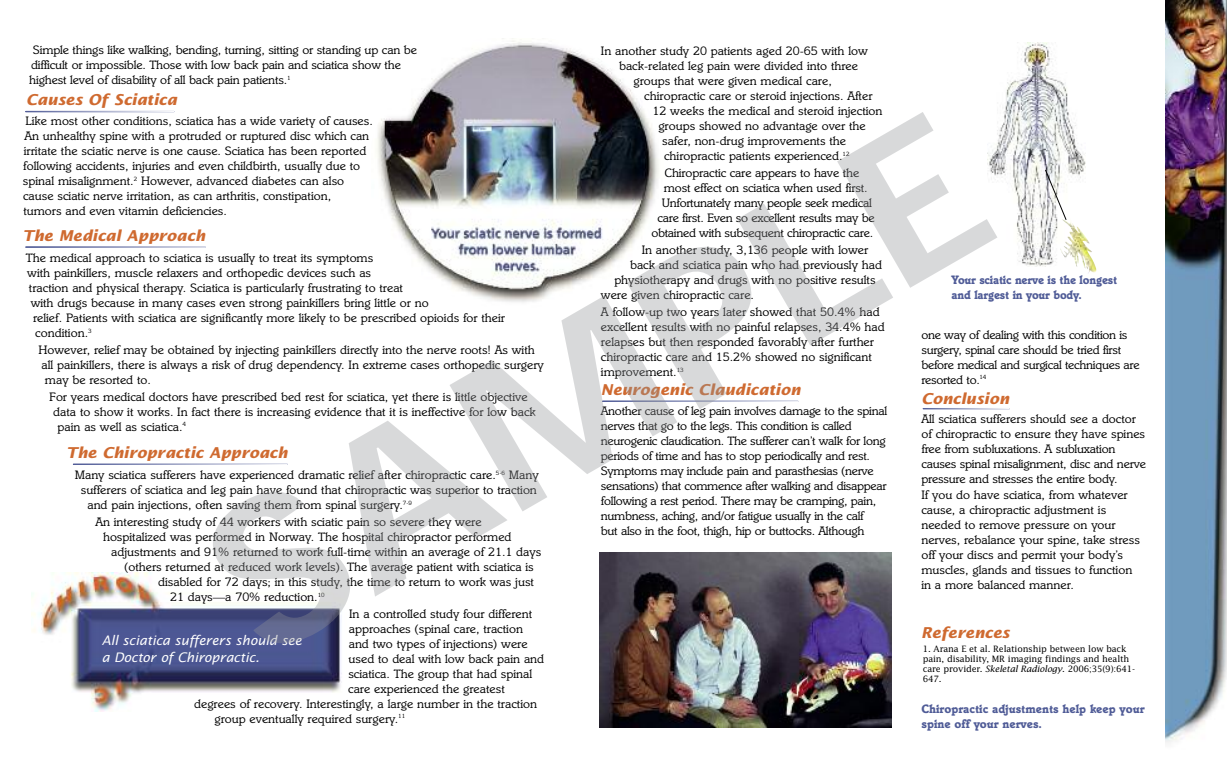
<style>
.page{position:relative;width:1227px;height:765px;background:#fff}
.page>*{position:absolute;margin:0;border:0;box-sizing:border-box;transform-origin:0 0}
.t1{font:italic 700 15px "Lucida Sans";color:#cf6a30}
.t2{font:italic 13.12px/16.2px "Lucida Sans";letter-spacing:-.005em;color:#fff}
.t3{font:12.5px/15px "Italia";color:#000}
.t4{font:12.5px/15px "Italia";letter-spacing:-.02em;color:#000}
.t5{font:700 12.5px/15px "Italia";color:#505c97}
.t6{font:8.75px/10px "Lucida";letter-spacing:-.02em;color:#000}
.s1{font-style:italic}
</style>
<div class="page">
<img style="left:31px;top:573px;width:125px;height:139px">
<img style="left:1165px;top:0;width:61px;height:743px">
<svg style="left:25px;top:111px;width:149px;height:1px"></svg>
<svg style="left:25px;top:246px;width:181px;height:2px"></svg>
<svg style="left:73px;top:464px;width:215px;height:1px"></svg>
<img style="left:1070px;top:123px;width:15px;height:55px">
<img style="left:1070px;top:222px;width:26px;height:51px">
<img style="left:156px;top:41px;width:914px;height:683px">
<p class="t3" style="left:29px;top:44px;width:389px">Simple things like walking, bending, turning, sitting or standing up can be difficult or impossible. Those with low back pain and sciatica show the highest level of disability of all back pain patients.<sup>1</sup></p>
<p class="t3" style="left:23px;top:115px;width:351px">Like most other conditions, sciatica has a wide variety of causes.<br>An unhealthy spine with a protruded or ruptured disc which can irritate the sciatic nerve is one cause. Sciatica has been reported following accidents, injuries and even childbirth, usually due to spinal misalignment.<sup>2</sup> However, advanced diabetes can also cause sciatic nerve irritation, as can arthritis, constipation,<br>tumors and even vitamin deficiencies.</p>
<p class="t3" style="left:26px;top:251px;width:349px">The medical approach to sciatica is usually to treat its symptoms</p>
<p class="t3" style="left:27px;top:266px;width:345px">with painkillers, muscle relaxers and orthopedic devices such as</p>
<p class="t3" style="left:29px;top:281px;width:375px">traction and physical therapy. Sciatica is particularly frustrating to treat</p>
<p class="t3" style="left:31px;top:296px;width:399px">with drugs because in many cases even strong painkillers bring little or no</p>
<p class="t3" style="left:33px;top:311px;width:473px">relief. Patients with sciatica are significantly more likely to be prescribed opioids for their</p>
<p class="t3" style="left:35px;top:326px;width:58px">condition.<sup>3</sup></p>
<p class="t3" style="left:39px;top:343px;width:506px">However, relief may be obtained by injecting painkillers directly into the nerve roots! As with all painkillers, there is always a risk of drug dependency. In extreme cases orthopedic surgery may be resorted to.</p>
<p class="t3" style="left:49px;top:390px;width:480px">For years medical doctors have prescribed bed rest for sciatica, yet there is little objective</p>
<p class="t3" style="left:53px;top:405px;width:484px">data to show it works. In fact there is increasing evidence that it is ineffective for low back</p>
<p class="t3" style="left:58px;top:420px;width:130px">pain as well as sciatica.<sup>4</sup></p>
<p class="t3" style="left:75px;top:469px;width:465px">Many sciatica sufferers have experienced dramatic relief after chiropractic care.<sup>5-6</sup> Many</p>
<p class="t3" style="left:81px;top:484px;width:457px">sufferers of sciatica and leg pain have found that chiropractic was superior to traction</p>
<p class="t3" style="left:87px;top:499px;width:326px">and pain injections, often saving them from spinal surgery.<sup>7-9</sup></p>
<p class="t3" style="left:95px;top:515px;width:388px">An interesting study of 44 workers with sciatic pain so severe they were</p>
<p class="t3" style="left:103px;top:530px;width:410px">hospitalized was performed in Norway. The hospital chiropractor performed</p>
<p class="t3" style="left:111px;top:545px;width:431px">adjustments and 91% returned to work full-time within an average of 21.1 days</p>
<p class="t3" style="left:124px;top:560px;width:411px">(others returned at reduced work levels). The average patient with sciatica is</p>
<p class="t3" style="left:158px;top:575px;width:377px">disabled for 72 days; in this study, the time to return to work was just</p>
<p class="t3" style="left:170px;top:590px;width:156px">21 days—a 70% reduction.<sup>10</sup></p>
<p class="t3" style="left:349px;top:607px;width:184px">In a controlled study four different</p>
<p class="t3" style="left:349px;top:622px;width:175px">approaches (spinal care, traction</p>
<p class="t3" style="left:349px;top:637px;width:180px">and two types of injections) were</p>
<p class="t3" style="left:348px;top:652px;width:197px">used to deal with low back pain and</p>
<p class="t3" style="left:348px;top:667px;width:185px">sciatica. The group that had spinal</p>
<p class="t3" style="left:348px;top:682px;width:158px">care experienced the greatest</p>
<p class="t3" style="left:194px;top:697px;width:344px">degrees of recovery. Interestingly, a large number in the traction</p>
<p class="t3" style="left:214px;top:712px;width:192px">group eventually required surgery.<sup>11</sup></p>
<p class="t1" style="left:26px;top:94px;width:152px">Causes Of Sciatica</p>
<p class="t1" style="left:23px;top:229px;width:184px">The Medical Approach</p>
<p class="t1" style="left:66px;top:447px;width:223px">The Chiropractic Approach</p>
<p class="t2" style="left:102px;top:633px;width:201px">All sciatica sufferers should see a Doctor of Chiropractic.</p>
<p class="t3" style="left:601px;top:45px;width:268px">In another study 20 patients aged 20-65 with low</p>
<p class="t3" style="left:619px;top:60px;width:240px">back-related leg pain were divided into three</p>
<p class="t3" style="left:633px;top:75px;width:200px">groups that were given medical care,</p>
<p class="t3" style="left:644px;top:90px;width:230px">chiropractic care or steroid injections. After</p>
<p class="t3" style="left:652px;top:105px;width:231px">12 weeks the medical and steroid injection</p>
<p class="t3" style="left:658px;top:120px;width:209px">groups showed no advantage over the</p>
<p class="t3" style="left:662px;top:135px;width:185px">safer, non-drug improvements the</p>
<p class="t3" style="left:664px;top:150px;width:187px">chiropractic patients experienced.<sup>12</sup></p>
<p class="t3" style="left:664px;top:167px;width:196px">Chiropractic care appears to have the</p>
<p class="t3" style="left:664px;top:182px;width:205px">most effect on sciatica when used first.</p>
<p class="t4" style="left:661px;top:197px;width:211px">Unfortunately many people seek medical</p>
<p class="t4" style="left:657px;top:212px;width:218px">care first. Even so excellent results may be</p>
<p class="t4" style="left:651px;top:227px;width:223px">obtained with subsequent chiropractic care.</p>
<p class="t3" style="left:641px;top:244px;width:228px">In another study, 3,136 people with lower</p>
<p class="t3" style="left:630px;top:259px;width:253px">back and sciatica pain who had previously had</p>
<p class="t3" style="left:614px;top:274px;width:263px">physiotherapy and drugs with no positive results</p>
<p class="t3" style="left:601px;top:289px;width:155px">were given chiropractic care.</p>
<p class="t3" style="left:601px;top:305px;width:285px">A follow-up two years later showed that 50.4% had excellent results with no painful relapses, 34.4% had relapses but then responded favorably after further chiropractic care and 15.2% showed no significant improvement.<sup>13</sup></p>
<p class="t4" style="left:601px;top:404px;width:288px">Another cause of leg pain involves damage to the spinal nerves that go to the legs. This condition is called neurogenic claudication. The sufferer can’t walk for long periods of time and has to stop periodically and rest.<br>Symptoms may include pain and parasthesias (nerve sensations) that commence after walking and disappear following a rest period. There may be cramping, pain, numbness, aching, and/or fatigue usually in the calf<br>but also in the foot, thigh, hip or buttocks. Although</p>
<p class="t1" style="left:600px;top:383px;width:201px">Neurogenic Claudication</p>
<p class="t5" style="left:951px;top:273px;width:167px">Your sciatic nerve is the longest and largest in your body.</p>
<p class="t4" style="left:921px;top:328px;width:220px">one way of dealing with this condition is surgery, spinal care should be tried first before medical and surgical techniques are resorted to.<sup>14</sup></p>
<p class="t3" style="left:921px;top:412px;width:226px">All sciatica sufferers should see a doctor of chiropractic to ensure they have spines free from subluxations. A subluxation causes spinal misalignment, disc and nerve pressure and stresses the entire body.</p>
<p class="t3" style="left:921px;top:489px;width:220px">If you do have sciatica, from whatever cause, a chiropractic adjustment is needed to remove pressure on your nerves, rebalance your spine, take stress off your discs and permit your body’s muscles, glands and tissues to function in a more balanced manner.</p>
<p class="t1" style="left:921px;top:392px;width:89px">Conclusion</p>
<p class="t1" style="left:921px;top:626px;width:90px">References</p>
<p class="t6" style="left:922px;top:644px;width:214px">1. Arana E et al. Relationship between low back pain, disability, MR imaging findings and health care provider. <span class="s1">Skeletal Radiology</span>. 2006;35(9):641- 647.</p>
<p class="t5" style="left:921px;top:702px;width:224px">Chiropractic adjustments help keep your spine off your nerves.</p>
</div>
